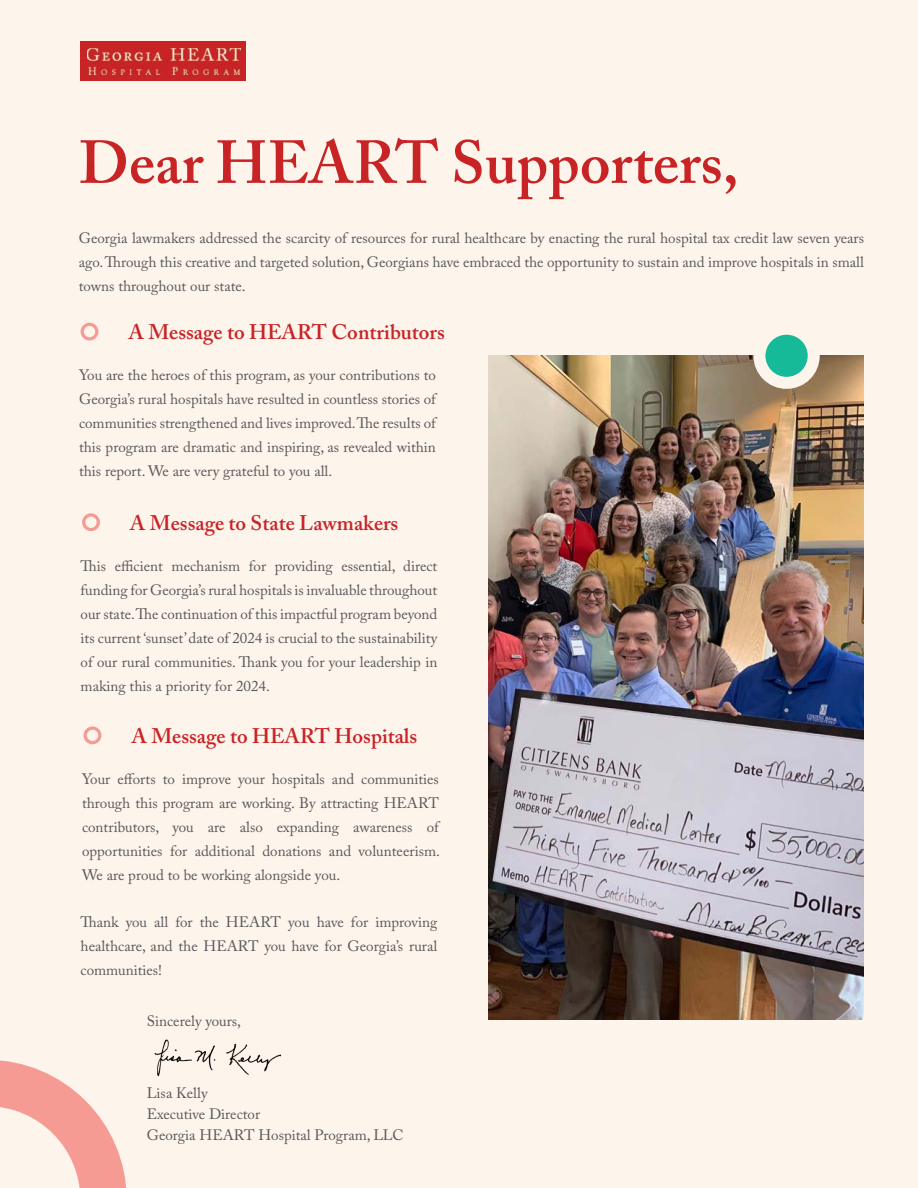
<style>
.page{position:relative;width:918px;height:1188px;background:#fdf4ec}
.page>*{position:absolute;margin:0;border:0;box-sizing:border-box;transform-origin:0 0}
.t1{font:600 60px "Adobe Caslon Pro";color:#c82426}
.t2{font:600 21px "Adobe Caslon Pro";color:#c82426}
.t3{font:15px/24px "Adobe Caslon Pro";color:#57585a;text-align:justify}
</style>
<div class="page">
<div style="left:81px;top:41px;width:165px;height:39px;background:#c82426"></div>
<img style="left:87px;top:48px;width:154px;height:27px">
<svg style="left:0;top:1060px;width:126px;height:128px"></svg>
<img style="left:488px;top:356px;width:376px;height:663px">
<svg style="left:759px;top:329px;width:55px;height:54px;background:#3bc2a5"></svg>
<div style="left:753px;top:323px;width:67px;height:66px;border:12px solid #fdf4ec;border-radius:50%"></div>
<div style="left:81px;top:323px;width:17px;height:18px;border:3px solid #f69b94;border-radius:50%"></div>
<div style="left:82px;top:513px;width:18px;height:18px;border:3px solid #f69b94;border-radius:50%"></div>
<div style="left:84px;top:726px;width:17px;height:18px;border:3px solid #f69b94;border-radius:50%"></div>
<img style="left:154px;top:1039px;width:128px;height:38px">
<p class="t1" style="left:79px;top:127px;width:661px">Dear HEART Supporters,</p>
<p class="t3" style="left:79px;top:225px;width:787px">Georgia lawmakers addressed the scarcity of resources for rural healthcare by enacting the rural hospital tax credit law seven years ago. Through this creative and targeted solution, Georgians have embraced the opportunity to sustain and improve hospitals in small towns throughout our state.</p>
<p class="t2" style="left:128px;top:320px;width:318px">A Message to HEART Contributors</p>
<p class="t3" style="left:79px;top:363px;width:358px">You are the heroes of this program, as your contributions to Georgia’s rural hospitals have resulted in countless stories of communities strengthened and lives improved. The results of this program are dramatic and inspiring, as revealed within this report. We are very grateful to you all.</p>
<p class="t2" style="left:130px;top:510px;width:270px">A Message to State Lawmakers</p>
<p class="t3" style="left:81px;top:553px;width:358px">This efficient mechanism for providing essential, direct funding for Georgia’s rural hospitals is invaluable throughout our state. The continuation of this impactful program beyond its current ‘sunset’ date of 2024 is crucial to the sustainability of our rural communities. Thank you for your leadership in making this a priority for 2024.</p>
<p class="t2" style="left:131px;top:723px;width:287px">A Message to HEART Hospitals</p>
<p class="t3" style="left:82px;top:767px;width:359px">Your efforts to improve your hospitals and communities through this program are working. By attracting HEART contributors, you are also expanding awareness of opportunities for additional donations and volunteerism.<br>We are proud to be working alongside you.</p>
<p class="t3" style="left:81px;top:909px;width:358px">Thank you all for the HEART you have for improving healthcare, and the HEART you have for Georgia’s rural communities!</p>
<p class="t3" style="left:147px;top:1009px;width:96px">Sincerely yours,</p>
<p class="t3" style="left:147px;top:1081px;width:63px">Lisa Kelly</p>
<p class="t3" style="left:147px;top:1102px;width:115px">Executive Director</p>
<p class="t3" style="left:147px;top:1123px;width:259px">Georgia HEART Hospital Program, LLC</p>
</div>
